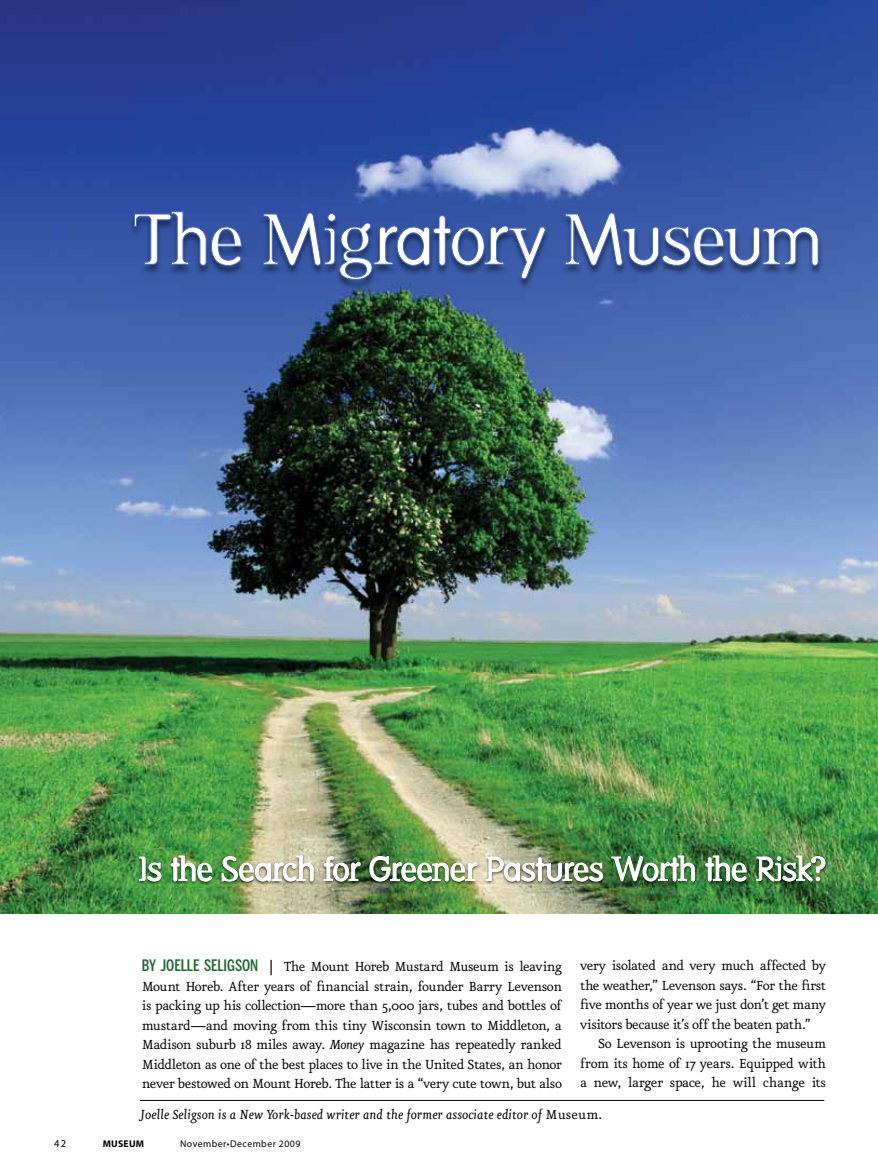
<style>
.page{position:relative;width:878px;height:1175px;background:#fff}
.page>*{position:absolute;margin:0;border:0;box-sizing:border-box;transform-origin:0 0}
.t1{font:15.75px/19.5px "Eureka";letter-spacing:-.03em;color:#000;text-align:justify}
.t2{font:italic 15.75px "Eureka";color:#000}
.t3{font:10.5px "Myriad Pro";color:#000}
.t4{font:9.75px "Myriad Pro";letter-spacing:.05em;color:#000}
.t5{font:700 9.75px "Myriad";letter-spacing:.025em;color:#000}
.s1{font-family:"Benton Sans Comp";font-weight:500;color:#1e6332}
.s2{font-style:italic}
.s3{font-style:normal}
</style>
<div class="page">
<img style="left:0;top:0;width:878px;height:913px">
<div style="left:129px;top:212px;width:694px;height:78px;background:#000;opacity:.45"></div>
<svg style="left:134px;top:211px;width:684px;height:69px;background:#5a73b0"></svg>
<div style="left:136px;top:854px;width:691px;height:31px;background:#000;opacity:.75"></div>
<img style="left:139px;top:855px;width:686px;height:26px">
<hr style="left:140px;top:1100px;width:684px;height:1px;background:#000">
<p class="t1" style="left:142px;top:957px;width:422px"><span class="s1">BY JOELLE SELIGSON</span> | The Mount Horeb Mustard Museum is leaving Mount Horeb. After years of financial strain, founder Barry Levenson is packing up his collection—more than 5,000 jars, tubes and bottles of mustard—and moving from this tiny Wisconsin town to Middleton, a Madison suburb 18 miles away. <span class="s2">Money</span> magazine has repeatedly ranked Middleton as one of the best places to live in the United States, an honor never bestowed on Mount Horeb. The latter is a “very cute town, but also</p>
<p class="t1" style="left:580px;top:956px;width:248px">very isolated and very much affected by</p>
<p class="t1" style="left:580px;top:976px;width:247px">the weather,” Levenson says. “For the first</p>
<p class="t1" style="left:580px;top:995px;width:247px">five months of year we just don’t get many</p>
<p class="t1" style="left:580px;top:1015px;width:232px">visitors because it’s off the beaten path.”</p>
<p class="t1" style="left:598px;top:1034px;width:229px">So Levenson is uprooting the museum</p>
<p class="t1" style="left:580px;top:1054px;width:248px">from its home of 17 years. Equipped with</p>
<p class="t1" style="left:580px;top:1073px;width:247px">a new, larger space, he will change its</p>
<p class="t2" style="left:140px;top:1107px;width:463px">Joelle Seligson is a New York-based writer and the former associate editor of <span class="s3">Museum</span>.</p>
<p class="t3" style="left:54px;top:1137px;width:13px">42</p>
<p class="t5" style="left:103px;top:1138px;width:42px">MUSEUM</p>
<p class="t4" style="left:180px;top:1137px;width:122px">November•December 2009</p>
</div>
